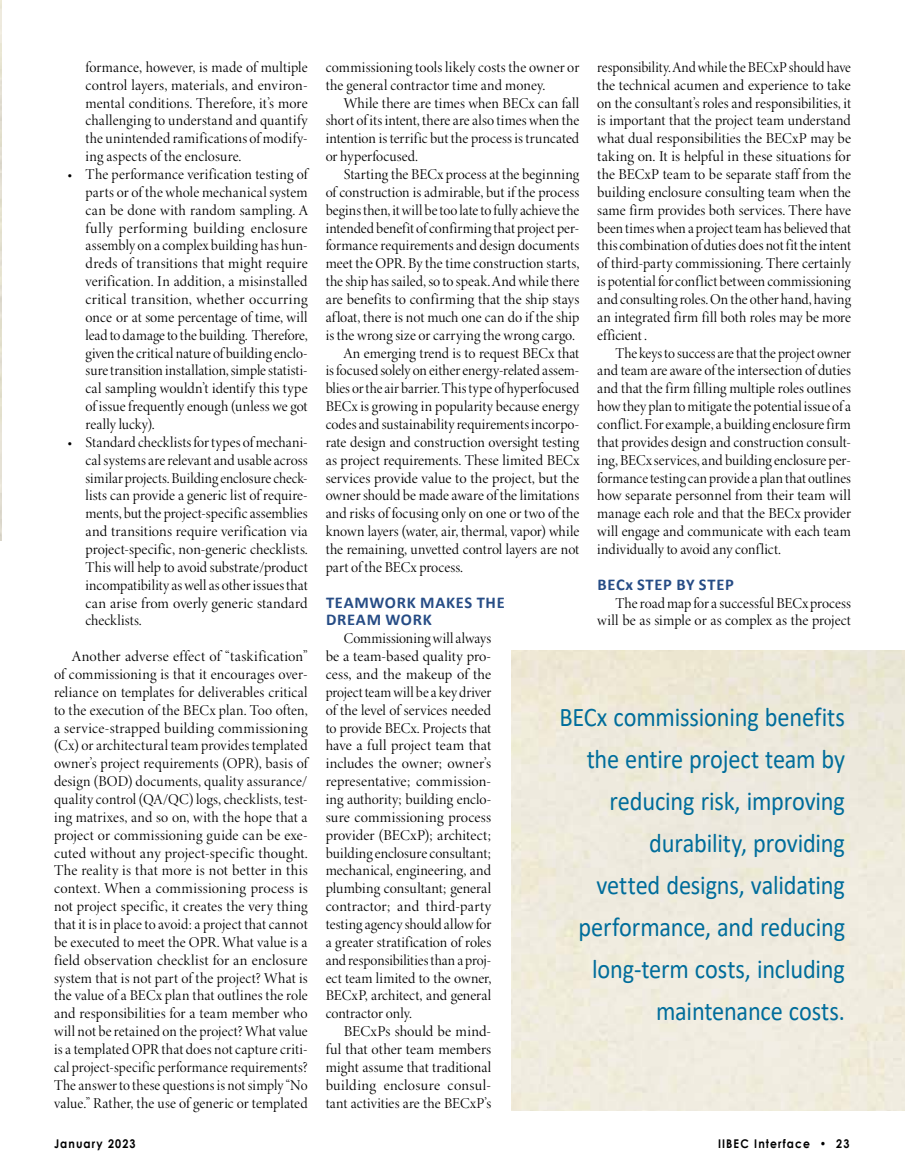
<style>
.page{position:relative;width:905px;height:1175px;background:#fff}
.page>*{position:absolute;margin:0;border:0;box-sizing:border-box;transform-origin:0 0}
.t1{font:27px/42px "Calibri";letter-spacing:-.01em;color:#006d9b;text-align:right;scale:.9 1}
.t2{font:700 16.5px/17.9px "Calibri";letter-spacing:.04em;color:#264c85}
.t3{font:15px/17.9px "Minion 3 Display";letter-spacing:.005em;color:#000;text-align:justify}
.t4{font:700 12px "Century Gothic";letter-spacing:.1em;color:#000;scale:.9 1}
</style>
<div class="page">
<p class="t3" style="left:86px;top:58px;width:224px">formance, however, is made of multiple control layers, materials, and environ&shy;mental conditions. Therefore, it’s more challenging to understand and quantify the unintended ramifications of modify&shy;ing aspects of the enclosure.</p>
<p class="t3" style="left:86px;top:165px;width:224px;text-indent:-18px">• The performance verification testing of parts or of the whole mechanical system can be done with random sampling. A fully performing building enclosure assembly on a complex building has hun&shy;dreds of transitions that might require verification. In addition, a misinstalled critical transition, whether occurring once or at some percentage of time, will lead to damage to the building. Therefore, given the critical nature of building enclo&shy;sure transition installation, simple statisti&shy;cal sampling wouldn’t identify this type of issue frequently enough (unless we got really lucky).</p>
<p class="t3" style="left:86px;top:433px;width:224px;text-indent:-18px">• Standard checklists for types of mechani&shy;cal systems are relevant and usable across similar projects. Building enclosure check&shy;lists can provide a generic list of require&shy;ments, but the project-specific assemblies and transitions require verification via project-specific, non-generic checklists.<br>This will help to avoid substrate/product incompatibility as well as other issues that can arise from overly generic standard checklists.</p>
<p class="t3" style="left:54px;top:647px;width:255px;text-indent:18px">Another adverse effect of “taskification” of commissioning is that it encourages over&shy;reliance on templates for deliverables critical to the execution of the BECx plan. Too often, a service-strapped building commissioning (Cx) or architectural team provides templated owner’s project requirements (OPR), basis of design (BOD) documents, quality assurance/ quality control (QA/QC) logs, checklists, test&shy;ing matrixes, and so on, with the hope that a project or commissioning guide can be exe&shy;cuted without any project-specific thought.<br>The reality is that more is not better in this context. When a commissioning process is not project specific, it creates the very thing that it is in place to avoid: a project that cannot be executed to meet the OPR. What value is a field observation checklist for an enclosure system that is not part of the project? What is the value of a BECx plan that outlines the role and responsibilities for a team member who will not be retained on the project? What value is a templated OPR that does not capture criti&shy;cal project-specific performance requirements?<br>The answer to these questions is not simply “No value.” Rather, the use of generic or templated</p>
<p class="t3" style="left:326px;top:58px;width:255px">commissioning tools likely costs the owner or the general contractor time and money.</p>
<p class="t3" style="left:326px;top:94px;width:255px;text-indent:18px">While there are times when BECx can fall short of its intent, there are also times when the intention is terrific but the process is truncated or hyperfocused.</p>
<p class="t3" style="left:344px;top:165px;width:237px">Starting the BECx process at the beginning</p>
<p class="t3" style="left:326px;top:183px;width:255px">of construction is admirable, but if the process</p>
<p class="t3" style="left:326px;top:201px;width:255px">begins then, it will be too late to fully achieve the</p>
<p class="t3" style="left:326px;top:219px;width:255px">intended benefit of confirming that project per-</p>
<p class="t3" style="left:326px;top:237px;width:255px">formance requirements and design documents</p>
<p class="t3" style="left:326px;top:254px;width:255px">meet the OPR. By the time construction starts,</p>
<p class="t3" style="left:326px;top:272px;width:255px">the ship has sailed, so to speak. And while there</p>
<p class="t3" style="left:326px;top:290px;width:255px">are benefits to confirming that the ship stays</p>
<p class="t3" style="left:326px;top:308px;width:255px">afloat, there is not much one can do if the ship</p>
<p class="t3" style="left:326px;top:326px;width:250px">is the wrong size or carrying the wrong cargo.</p>
<p class="t3" style="left:344px;top:344px;width:237px">An emerging trend is to request BECx that</p>
<p class="t3" style="left:326px;top:362px;width:255px">is focused solely on either energy-related assem-</p>
<p class="t3" style="left:326px;top:379px;width:255px">blies or the air barrier. This type of hyperfocused</p>
<p class="t3" style="left:326px;top:397px;width:255px">BECx is growing in popularity because energy</p>
<p class="t3" style="left:326px;top:415px;width:255px">codes and sustainability requirements incorpo-</p>
<p class="t3" style="left:326px;top:433px;width:255px">rate design and construction oversight testing</p>
<p class="t3" style="left:326px;top:451px;width:255px">as project requirements. These limited BECx</p>
<p class="t3" style="left:326px;top:469px;width:255px">services provide value to the project, but the</p>
<p class="t3" style="left:326px;top:486px;width:255px">owner should be made aware of the limitations</p>
<p class="t3" style="left:326px;top:504px;width:255px">and risks of focusing only on one or two of the</p>
<p class="t3" style="left:326px;top:522px;width:255px">known layers (water, air, thermal, vapor) while</p>
<p class="t3" style="left:326px;top:540px;width:255px">the remaining, unvetted control layers are not</p>
<p class="t3" style="left:326px;top:558px;width:139px">part of the BECx process.</p>
<p class="t2" style="left:326px;top:593px;width:180px">TEAMWORK MAKES THE<br>DREAM WORK</p>
<p class="t3" style="left:326px;top:629px;width:167px;text-indent:18px">Commissioning will always be a team-based quality pro&shy;cess, and the makeup of the project team will be a key driver of the level of services needed to provide BECx. Projects that have a full project team that includes the owner; owner’s representative; commission&shy;ing authority; building enclo&shy;sure commissioning process provider (BECxP); architect; building enclosure consultant; mechanical, engineering, and plumbing consultant; general contractor; and third-party testing agency should allow for a greater stratification of roles and responsibilities than a proj&shy;ect team limited to the owner, BECxP, architect, and general contractor only.</p>
<p class="t3" style="left:326px;top:1022px;width:167px;text-indent:18px">BECxPs should be mind&shy;ful that other team members might assume that traditional building enclosure consul&shy;tant activities are the BECxP’s</p>
<p class="t3" style="left:597px;top:58px;width:255px">responsibility. And while the BECxP should have the technical acumen and experience to take on the consultant’s roles and responsibilities, it is important that the project team understand what dual responsibilities the BECxP may be taking on. It is helpful in these situations for the BECxP team to be separate staff from the building enclosure consulting team when the same firm provides both services. There have been times when a project team has believed that this combination of duties does not fit the intent of third-party commissioning. There certainly is potential for conflict between commissioning and consulting roles. On the other hand, having an integrated firm fill both roles may be more efficient .</p>
<p class="t3" style="left:597px;top:344px;width:255px;text-indent:18px">The keys to success are that the project owner and team are aware of the intersection of duties and that the firm filling multiple roles outlines how they plan to mitigate the potential issue of a conflict. For example, a building enclosure firm that provides design and construction consult&shy;ing, BECx services, and building enclosure per&shy;formance testing can provide a plan that outlines how separate personnel from their team will manage each role and that the BECx provider will engage and communicate with each team individually to avoid any conflict.</p>
<p class="t2" style="left:597px;top:575px;width:138px">BECx STEP BY STEP</p>
<p class="t3" style="left:597px;top:594px;width:255px;text-align:right">The road map for a successful BECx process will be as simple or as complex as the project</p>
<h1 class="t1" style="left:559px;top:695px;width:319px">BECx commissioning benefits the entire project team by reducing risk, improving durability, providing<br>vetted designs, validating performance, and reducing long-term costs, including maintenance costs.</h1>
<p class="t4" style="left:54px;top:1134px;width:92px">January 2023</p>
<p class="t4" style="left:718px;top:1134px;width:147px">IIBEC Interface • 23</p>
</div>
